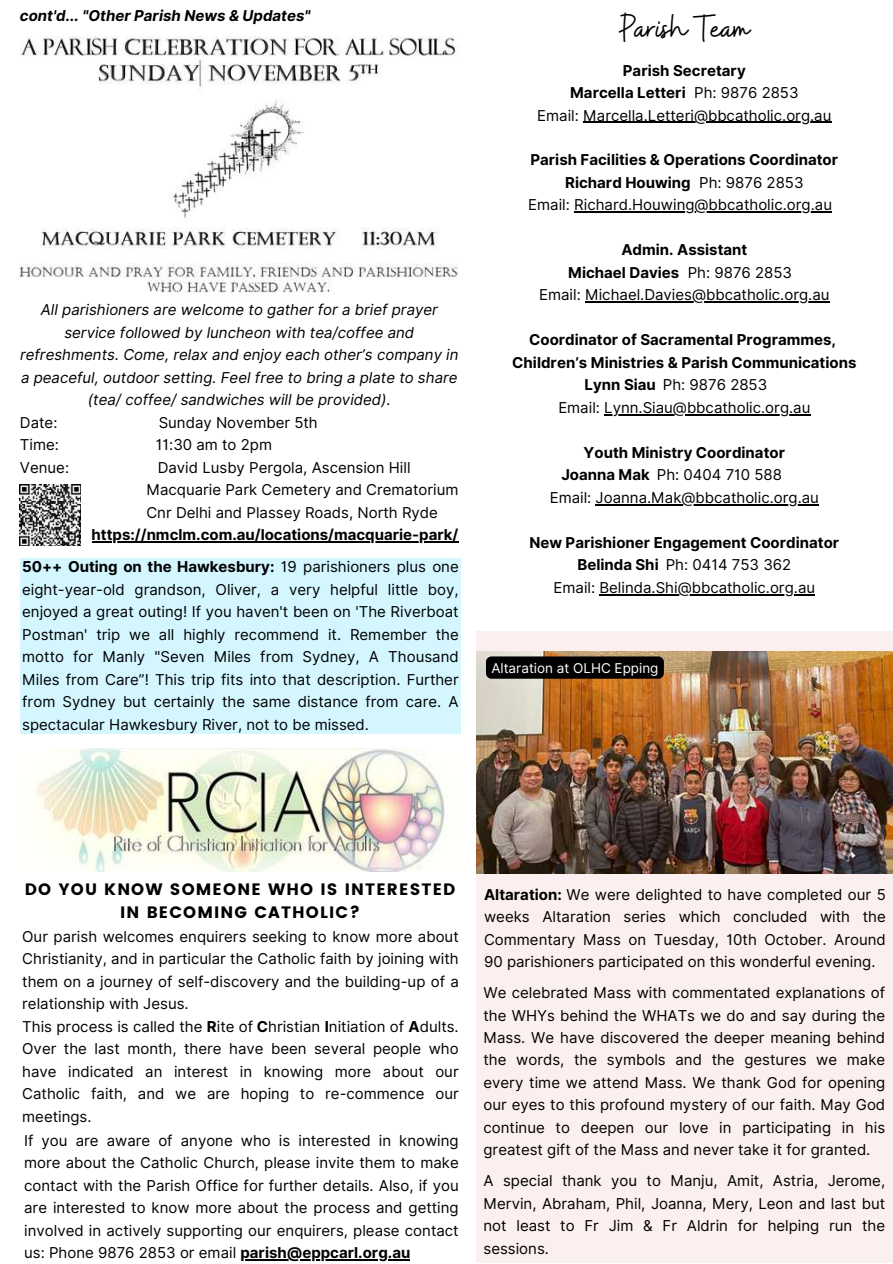
<style>
.page{position:relative;width:893px;height:1264px;background:#fff}
.page>*{position:absolute;margin:0;border:0;box-sizing:border-box;transform-origin:0 0}
.t1{font:39px "Buffalo";color:#000}
.t2{font:16.5px/22.5px "Poppins";letter-spacing:.07em;color:#000;text-align:center}
.t3{font:15px/22.5px "Inter";color:#000;text-align:justify}
.t4{font:700 15px/22.5px "Inter";color:#000;text-align:center}
.t5{font:italic 15px/22.5px "Inter";color:#000;text-align:center}
.t6{font:italic 700 15px "Inter";color:#000}
.t7{font:13.5px "Inter";color:#fff}
.s1{font-weight:700}
.s2{font-weight:400}
</style>
<div class="page">
<img style="left:20px;top:36px;width:438px;height:257px">
<hr style="left:92px;top:541px;width:366px;height:1px;background:#000">
<img style="left:20px;top:484px;width:61px;height:61px">
<div style="left:20px;top:558px;width:440px;height:176px;background:#d3f6ff"></div>
<img style="left:35px;top:748px;width:414px;height:123px">
<div style="left:476px;top:631px;width:416px;height:631px;background:#fcefef"></div>
<img style="left:476px;top:652px;width:416px;height:221px">
<hr style="left:240px;top:1259px;width:170px;height:1px;background:#000">
<div style="left:486px;top:656px;width:177px;height:22px;background:#000;border-radius:6px"></div>
<hr style="left:583px;top:122px;width:248px;height:1px;background:#000">
<hr style="left:574px;top:212px;width:258px;height:1px;background:#000">
<hr style="left:585px;top:301px;width:244px;height:2px;background:#000">
<hr style="left:604px;top:414px;width:206px;height:1px;background:#000">
<hr style="left:595px;top:504px;width:224px;height:1px;background:#000">
<hr style="left:599px;top:594px;width:216px;height:1px;background:#000">
<p class="t6" style="left:20px;top:7px;width:292px">cont'd... "Other Parish News &amp; Updates"</p>
<p class="t5" style="left:20px;top:298px;width:440px">All parishioners are welcome to gather for a brief prayer service followed by luncheon with tea/coffee and refreshments. Come, relax and enjoy each other’s company in a peaceful, outdoor setting. Feel free to bring a plate to share (tea/ coffee/ sandwiches will be provided).</p>
<p class="t3" style="left:20px;top:411px;width:39px">Date:</p>
<p class="t3" style="left:159px;top:411px;width:161px">Sunday November 5th</p>
<p class="t3" style="left:20px;top:434px;width:41px">Time:</p>
<p class="t3" style="left:156px;top:434px;width:117px">11:30 am to 2pm</p>
<p class="t3" style="left:20px;top:456px;width:51px">Venue:</p>
<p class="t3" style="left:146px;top:456px;width:313px;text-align:left;text-indent:11px">David Lusby Pergola, Ascension Hill<br>Macquarie Park Cemetery and Crematorium<br>Cnr Delhi and Plassey Roads, North Ryde</p>
<p class="t4" style="left:92px;top:523px;width:368px">https://nmclm.com.au/locations/macquarie-park/</p>
<p class="t3" style="left:22px;top:555px;width:438px"><span class="s1">50++ Outing on the Hawkesbury:</span> 19 parishioners plus one eight-year-old grandson, Oliver, a very helpful little boy, enjoyed a great outing! If you haven't been on 'The Riverboat Postman' trip we all highly recommend it. Remember the motto for Manly "Seven Miles from Sydney, A Thousand Miles from Care”! This trip fits into that description. Further from Sydney but certainly the same distance from care. A spectacular Hawkesbury River, not to be missed.</p>
<h1 class="t1" style="left:619px;top:3px;width:132px">Parish Team</h1>
<p class="t3" style="left:537px;top:59px;width:295px;text-align:center"><span class="s1">Parish Secretary<br>Marcella Letteri</span> Ph: 9876 2853<br>Email: Marcella.Letteri@bbcatholic.org.au</p>
<p class="t4" style="left:528px;top:149px;width:311px">Parish Facilities &amp; Operations Coordinator<br>Richard Houwing <span class="s2">Ph: 9876 2853<br>Email: Richard.Houwing@bbcatholic.org.au</span></p>
<p class="t3" style="left:539px;top:239px;width:292px;text-align:center"><span class="s1">Admin. Assistant<br>Michael Davies</span> Ph: 9876 2853<br>Email: Michael.Davies@bbcatholic.org.au</p>
<p class="t4" style="left:529px;top:329px;width:308px">Coordinator of Sacramental Programmes,</p>
<p class="t4" style="left:512px;top:351px;width:345px">Children’s Ministries &amp; Parish Communications</p>
<p class="t3" style="left:584px;top:374px;width:184px"><span class="s1">Lynn Siau</span> Ph: 9876 2853</p>
<p class="t3" style="left:558px;top:396px;width:253px">Email: Lynn.Siau@bbcatholic.org.au</p>
<p class="t4" style="left:583px;top:441px;width:203px">Youth Ministry Coordinator</p>
<p class="t3" style="left:561px;top:463px;width:222px"><span class="s1">Joanna Mak</span> Ph: 0404 710 588</p>
<p class="t3" style="left:549px;top:486px;width:271px">Email: Joanna.Mak@bbcatholic.org.au</p>
<p class="t3" style="left:529px;top:531px;width:311px;text-align:center"><span class="s1">New Parishioner Engagement Coordinator<br>Belinda Shi</span> Ph: 0414 753 362<br>Email: Belinda.Shi@bbcatholic.org.au</p>
<p class="t7" style="left:491px;top:659px;width:169px">Altaration at OLHC Epping</p>
<p class="t2" style="left:25px;top:878px;width:432px">DO YOU KNOW SOMEONE WHO IS INTERESTED<br>IN BECOMING CATHOLIC?</p>
<p class="t3" style="left:22px;top:925px;width:438px;text-align:left">Our parish welcomes enquirers seeking to know more about Christianity, and in particular the Catholic faith by joining with them on a journey of self-discovery and the building-up of a relationship with Jesus.<br>This process is called the <span class="s1">R</span>ite of <span class="s1">C</span>hristian <span class="s1">I</span>nitiation of <span class="s1">A</span>dults.<br>Over the last month, there have been several people who have indicated an interest in knowing more about our Catholic faith, and we are hoping to re-commence our meetings.</p>
<p class="t3" style="left:24px;top:1128px;width:436px">If you are aware of anyone who is interested in knowing more about the Catholic Church, please invite them to make contact with the Parish Office for further details. Also, if you are interested to know more about the process and getting involved in actively supporting our enquirers, please contact us: Phone 9876 2853 or email <span class="s1">parish@eppcarl.org.au</span></p>
<p class="t3" style="left:484px;top:883px;width:403px"><span class="s1">Altaration:</span> We were delighted to have completed our 5 weeks Altaration series which concluded with the Commentary Mass on Tuesday, 10th October. Around 90 parishioners participated on this wonderful evening.</p>
<p class="t3" style="left:483px;top:981px;width:403px">We celebrated Mass with commentated explanations of the WHYs behind the WHATs we do and say during the Mass. We have discovered the deeper meaning behind the words, the symbols and the gestures we make every time we attend Mass. We thank God for opening our eyes to this profound mystery of our faith. May God continue to deepen our love in participating in his greatest gift of the Mass and never take it for granted.</p>
<p class="t3" style="left:483px;top:1169px;width:403px">A special thank you to Manju, Amit, Astria, Jerome, Mervin, Abraham, Phil, Joanna, Mery, Leon and last but not least to Fr Jim &amp; Fr Aldrin for helping run the sessions.</p>
</div>
